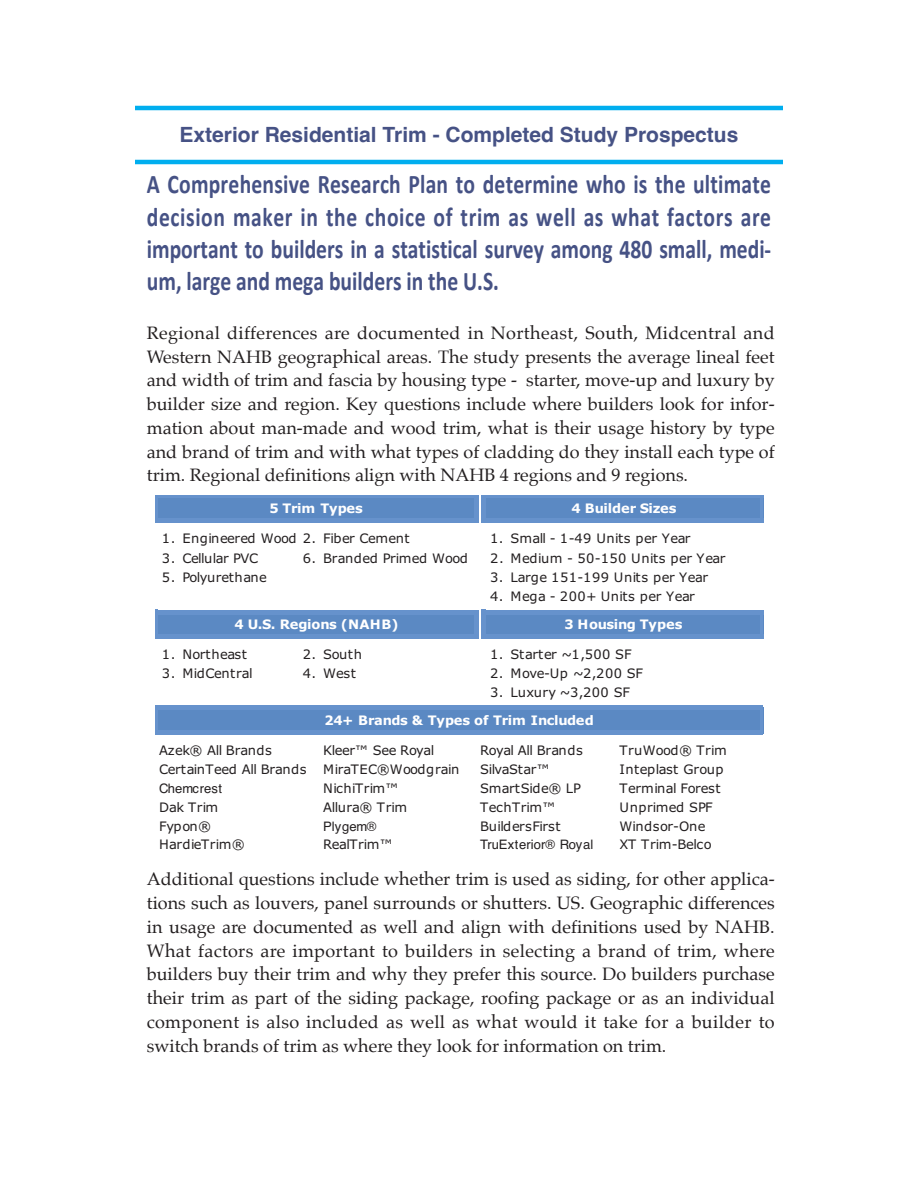
<style>
.page{position:relative;width:918px;height:1188px;background:#fff}
.page>*{position:absolute;margin:0;border:0;box-sizing:border-box;transform-origin:0 0}
.t1{font:700 27px/32.4px "Calibri";color:#465285;text-align:justify;scale:.8 1}
.t2{font:700 21px "Helvetica";color:#465285}
.t3{font:18px/23.7px "Palatino";color:#231f20;text-align:justify}
.t4{font:13.05px "Verdana";letter-spacing:-.005em;color:#231f20}
.t5{font:700 13.05px "Verdana";letter-spacing:-.015em;color:#fff}
.t6{font:13.05px "Verdana";letter-spacing:.03em;color:#231f20}
.t7{font:13.05px "Verdana";letter-spacing:.02em;color:#231f20}
.t8{font:13.05px "Verdana";letter-spacing:-.03em;color:#231f20}
.t9{font:13.05px "Verdana";letter-spacing:.025em;color:#231f20}
.t10{font:13.05px "Verdana";letter-spacing:-.04em;color:#231f20}
.t11{font:13.05px "Helvetica";color:#231f20}
.t12{font:13.05px "Verdana";letter-spacing:.035em;color:#231f20}
.t13{font:13.05px "Verdana";letter-spacing:.015em;color:#231f20}
.t14{font:13.05px "Verdana";letter-spacing:-.035em;color:#231f20}
.t15{font:13.05px "Verdana";letter-spacing:-.045em;color:#231f20}
</style>
<div class="page">
<hr style="left:135px;top:106px;width:648px;height:4px;background:#00aeef">
<hr style="left:135px;top:160px;width:648px;height:4px;background:#00aeef">
<div style="left:156px;top:497px;width:321px;height:24px;background:#5b89c3"></div>
<div style="left:483px;top:497px;width:280px;height:24px;background:#5b89c3"></div>
<div style="left:156px;top:611px;width:321px;height:26px;background:#5b89c3"></div>
<div style="left:483px;top:611px;width:280px;height:26px;background:#5b89c3"></div>
<div style="left:156px;top:707px;width:607px;height:26px;background:#5b89c3"></div>
<hr style="left:158px;top:495px;width:321px;height:3px;background:#6692cc">
<div style="left:158px;top:518px;width:321px;height:5px;background:#6692cc"></div>
<hr style="left:155px;top:495px;width:3px;height:28px;background:#6692cc">
<hr style="left:482px;top:495px;width:4px;height:28px;background:#6692cc">
<hr style="left:158px;top:610px;width:321px;height:4px;background:#6692cc">
<div style="left:474px;top:498px;width:5px;height:25px;background:#6692cc"></div>
<hr style="left:158px;top:635px;width:321px;height:4px;background:#6692cc">
<hr style="left:760px;top:498px;width:3px;height:25px;background:#6692cc">
<hr style="left:155px;top:610px;width:3px;height:29px;background:#6692cc">
<hr style="left:760px;top:614px;width:3px;height:25px;background:#6692cc">
<hr style="left:155px;top:706px;width:3px;height:29px;background:#6692cc">
<hr style="left:482px;top:610px;width:4px;height:29px;background:#6692cc">
<div style="left:474px;top:614px;width:5px;height:25px;background:#6692cc"></div>
<hr style="left:760px;top:710px;width:3px;height:25px;background:#6692cc">
<hr style="left:486px;top:495px;width:277px;height:3px;background:#6692cc">
<div style="left:486px;top:518px;width:277px;height:5px;background:#6692cc"></div>
<hr style="left:486px;top:610px;width:277px;height:4px;background:#6692cc">
<hr style="left:486px;top:635px;width:277px;height:4px;background:#6692cc">
<hr style="left:158px;top:706px;width:605px;height:4px;background:#6692cc">
<div style="left:158px;top:730px;width:605px;height:5px;background:#6692cc"></div>
<p class="t2" style="left:180px;top:126px;width:560px">Exterior Residential Trim - Completed Study Prospectus</p>
<h1 class="t1" style="left:147px;top:168px;width:782px">A Comprehensive Research Plan to determine who is the ultimate decision maker in the choice of trim as well as what factors are important to builders in a statistical survey among 480 small, medi&shy;um, large and mega builders in the U.S.</h1>
<p class="t3" style="left:147px;top:322px;width:629px">Regional differences are documented in Northeast, South, Midcentral and Western NAHB geographical areas. The study presents the average lineal feet and width of trim and fascia by housing type - starter, move-up and luxury by builder size and region. Key questions include where builders look for infor&shy;mation about man-made and wood trim, what is their usage history by type and brand of trim and with what types of cladding do they install each type of trim. Regional definitions align with NAHB 4 regions and 9 regions.</p>
<p class="t5" style="left:270px;top:503px;width:95px">5 Trim Types</p>
<p class="t5" style="left:572px;top:503px;width:107px">4 Builder Sizes</p>
<p class="t8" style="left:162px;top:533px;width:249px">1. Engineered Wood 2. Fiber Cement</p>
<p class="t4" style="left:490px;top:533px;width:202px">1. Small - 1-49 Units per Year</p>
<p class="t15" style="left:162px;top:554px;width:98px">3. Cellular PVC</p>
<p class="t8" style="left:303px;top:554px;width:167px">6. Branded Primed Wood</p>
<p class="t6" style="left:490px;top:554px;width:237px">2. Medium - 50-150 Units per Year</p>
<p class="t14" style="left:162px;top:572px;width:107px">5. Polyurethane</p>
<p class="t6" style="left:490px;top:572px;width:219px">3. Large 151-199 Units per Year</p>
<p class="t12" style="left:490px;top:591px;width:206px">4. Mega - 200+ Units per Year</p>
<p class="t5" style="left:235px;top:619px;width:165px">4 U.S. Regions (NAHB)</p>
<p class="t5" style="left:564px;top:619px;width:120px">3 Housing Types</p>
<p class="t9" style="left:162px;top:649px;width:87px">1. Northeast</p>
<p class="t4" style="left:303px;top:649px;width:61px">2. South</p>
<p class="t7" style="left:490px;top:649px;width:143px">1. Starter ~1,500 SF</p>
<p class="t7" style="left:162px;top:668px;width:92px">3. MidCentral</p>
<p class="t4" style="left:303px;top:668px;width:55px">4. West</p>
<p class="t6" style="left:490px;top:668px;width:154px">2. Move-Up ~2,200 SF</p>
<p class="t9" style="left:490px;top:687px;width:141px">3. Luxury ~3,200 SF</p>
<p class="t5" style="left:325px;top:715px;width:271px">24+ Brands &amp; Types of Trim Included</p>
<p class="t4" style="left:159px;top:745px;width:114px">Azek® All Brands</p>
<p class="t10" style="left:323px;top:745px;width:113px">Kleer™ See Royal</p>
<p class="t8" style="left:480px;top:745px;width:104px">Royal All Brands</p>
<p class="t13" style="left:620px;top:745px;width:109px">TruWood® Trim</p>
<p class="t4" style="left:159px;top:764px;width:149px">CertainTeed All Brands</p>
<p class="t13" style="left:323px;top:764px;width:138px">MiraTEC®Woodgrain</p>
<p class="t10" style="left:480px;top:764px;width:71px">SilvaStar™</p>
<p class="t7" style="left:620px;top:764px;width:106px">Inteplast Group</p>
<p class="t11" style="left:159px;top:783px;width:65px">Chemcrest</p>
<p class="t9" style="left:323px;top:783px;width:77px">NichiTrim™</p>
<p class="t4" style="left:480px;top:783px;width:102px">SmartSide® LP</p>
<p class="t4" style="left:620px;top:783px;width:103px">Terminal Forest</p>
<p class="t4" style="left:159px;top:802px;width:61px">Dak Trim</p>
<p class="t4" style="left:323px;top:802px;width:85px">Allura® Trim</p>
<p class="t12" style="left:480px;top:802px;width:77px">TechTrim™</p>
<p class="t7" style="left:620px;top:802px;width:95px">Unprimed SPF</p>
<p class="t4" style="left:159px;top:821px;width:54px">Fypon®</p>
<p class="t11" style="left:323px;top:821px;width:55px">Plygem®</p>
<p class="t4" style="left:480px;top:821px;width:82px">BuildersFirst</p>
<p class="t9" style="left:620px;top:821px;width:88px">Windsor-One</p>
<p class="t7" style="left:159px;top:840px;width:87px">HardieTrim®</p>
<p class="t10" style="left:323px;top:840px;width:71px">RealTrim™</p>
<p class="t11" style="left:480px;top:840px;width:115px">TruExterior® Royal</p>
<p class="t4" style="left:619px;top:840px;width:94px">XT Trim-Belco</p>
<p class="t3" style="left:147px;top:869px;width:629px">Additional questions include whether trim is used as siding, for other applica&shy;tions such as louvers, panel surrounds or shutters. US. Geographic differences in usage are documented as well and align with definitions used by NAHB.<br>What factors are important to builders in selecting a brand of trim, where builders buy their trim and why they prefer this source. Do builders purchase their trim as part of the siding package, roofing package or as an individual component is also included as well as what would it take for a builder to switch brands of trim as where they look for information on trim.</p>
</div>
